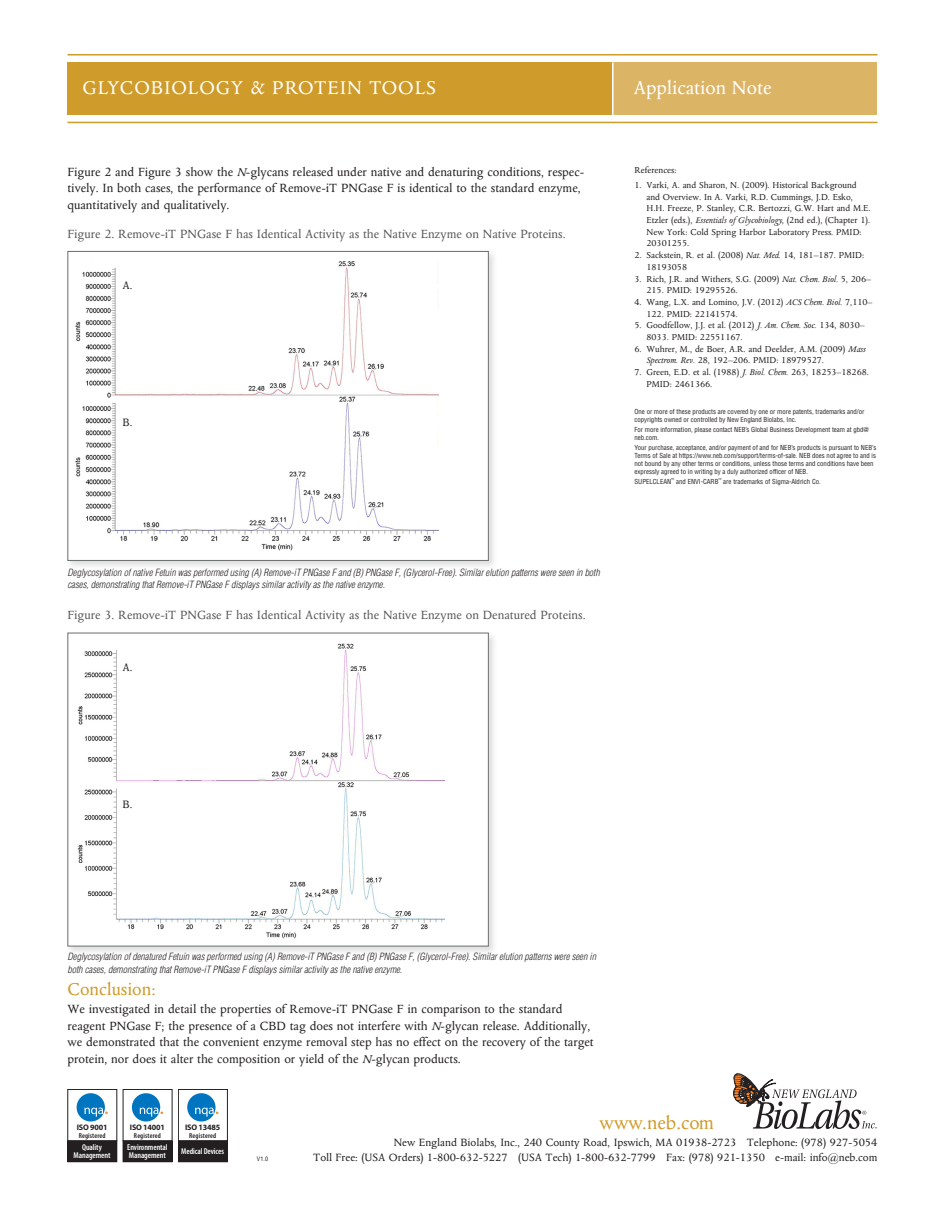
<style>
.page{position:relative;width:945px;height:1215px;background:#fff}
.page>*{position:absolute;margin:0;border:0;box-sizing:border-box;transform-origin:0 0}
.t1{font:21px "Columbus MT Pro";letter-spacing:.04em;color:#fff}
.t2{font:21px "Columbus MT Pro";letter-spacing:.015em;color:#fff}
.t3{font:21px "Columbus MT Pro";color:#cf9b2a}
.Subhead_1_Mkt_Sht_09{font:19.5px "Columbus MT Pro";color:#cf9b2a}
.Body_Text_Mkt_Sht_09{font:13.5px/16.5px "Columbus MT Pro";color:#231f20}
.Gel_Chart_Headers_09{font:13.5px "Columbus MT Pro";color:#57585a}
.Gel_Chart_Headers_09-2{font:12.15px "Columbus MT Pro";color:#231f20}
.t4{font:12px/15px "Columbus MT Pro";color:#231f20;text-align:right}
.Reference___s{font:9.75px/11.7px "Columbus MT Pro";color:#231f20}
.Caption_09{font:italic 300 condensed 9.75px/12.8px "Helvetica LT Std";color:#231f20}
.t5{font:600 condensed 8.55px/8.6px "Myriad Pro";letter-spacing:-.01em;color:#fff}
.t6{font:700 8.1px "Myriad Pro";letter-spacing:-.02em;color:#231f20}
.t7{font:600 condensed 7.2px "Myriad Pro";letter-spacing:.02em;color:#231f20}
.Backside_Body{font:condensed 6.75px/8.1px "Helvetica LT Std";color:#231f20}
.Footnote_Sheets_09{font:condensed 6.75px "Helvetica LT Std";color:#231f20}
.Footnote_Sheets_09-2{font:condensed 6px "Helvetica LT Std";color:#231f20}
.s1{font-style:italic}
</style>
<div class="page">
<div style="left:68px;top:62px;width:810px;height:53px;background:#dcb466"></div>
<hr style="left:68px;top:54px;width:810px;height:2px;background:#cf9b2a">
<hr style="left:68px;top:122px;width:810px;height:1px;background:#cf9b2a">
<div style="left:68px;top:62px;width:545px;height:53px;background:#cf9b2a"></div>
<hr style="left:612px;top:62px;width:2px;height:53px;background:#fff">
<div style="left:178px;top:1089px;width:50px;height:52px;border:1px solid #231f20"></div>
<div style="left:178px;top:1141px;width:49px;height:21px;background:#231f20"></div>
<div style="left:187px;top:1093px;width:29px;height:29px;background:#0075bf;border-radius:50%"></div>
<svg style="left:195px;top:1108px;width:23px;height:9px"></svg>
<div style="left:123px;top:1089px;width:49px;height:52px;border:1px solid #231f20"></div>
<div style="left:123px;top:1141px;width:49px;height:21px;background:#231f20"></div>
<div style="left:132px;top:1093px;width:28px;height:29px;background:#0075bf;border-radius:50%"></div>
<svg style="left:140px;top:1108px;width:23px;height:9px"></svg>
<div style="left:68px;top:1089px;width:49px;height:52px;border:1px solid #231f20"></div>
<div style="left:68px;top:1141px;width:49px;height:21px;background:#231f20"></div>
<div style="left:77px;top:1093px;width:28px;height:29px;background:#0075bf;border-radius:50%"></div>
<svg style="left:84px;top:1108px;width:24px;height:9px"></svg>
<svg style="left:734px;top:1074px;width:143px;height:55px"></svg>
<div style="left:66px;top:249px;width:432px;height:321px;background:#a8a9ad;opacity:.39"></div>
<div style="left:67px;top:251px;width:422px;height:310px;background:#fff;border:1px solid #6c6d70"></div>
<img style="left:75px;top:261px;width:364px;height:290px">
<div style="left:119px;top:267px;width:206px;height:32px;background:#fff"></div>
<div style="left:123px;top:321px;width:162px;height:19px;background:#fff"></div>
<div style="left:120px;top:426px;width:169px;height:19px;background:#fff"></div>
<div style="left:66px;top:631px;width:432px;height:325px;background:#a8a9ad;opacity:.39"></div>
<div style="left:67px;top:633px;width:422px;height:313px;background:#fff;border:1px solid #6c6d70"></div>
<img style="left:77px;top:643px;width:368px;height:296px">
<div style="left:124px;top:644px;width:125px;height:52px;background:#fff"></div>
<div style="left:125px;top:711px;width:168px;height:22px;background:#fff"></div>
<div style="left:122px;top:812px;width:174px;height:23px;background:#fff"></div>
<h1 class="t1" style="left:83px;top:77px;width:355px">GLYCOBIOLOGY &amp; PROTEIN TOOLS</h1>
<h1 class="t2" style="left:634px;top:77px;width:140px">Application Note</h1>
<p class="Body_Text_Mkt_Sht_09" style="left:68px;top:164px;width:518px">Figure 2 and Figure 3 show the <span class="s1">N</span>-glycans released under native and denaturing conditions, respec&shy;tively. In both cases, the performance of Remove-iT PNGase F is identical to the standard enzyme, quantitatively and qualitatively.</p>
<p class="Gel_Chart_Headers_09" style="left:68px;top:226px;width:500px">Figure 2. Remove-iT PNGase F has Identical Activity as the Native Enzyme on Native Proteins.</p>
<p class="Gel_Chart_Headers_09-2" style="left:123px;top:279px;width:11px">A.</p>
<p class="Gel_Chart_Headers_09-2" style="left:123px;top:416px;width:11px">B.</p>
<p class="Caption_09" style="left:68px;top:566px;width:534px">Deglycosylation of native Fetuin was performed using (A) Remove-iT PNGase F and (B) PNGase F, (Glycerol-Free). Similar elution patterns were seen in both cases, demonstrating that Remove-iT PNGase F displays similar activity as the native enzyme.</p>
<p class="Gel_Chart_Headers_09" style="left:68px;top:607px;width:520px">Figure 3. Remove-iT PNGase F has Identical Activity as the Native Enzyme on Denatured Proteins.</p>
<p class="Gel_Chart_Headers_09-2" style="left:123px;top:661px;width:11px">A.</p>
<p class="Reference___s" style="left:634px;top:165px;width:44px">References:</p>
<p class="Reference___s" style="left:646px;top:179px;width:226px;text-indent:-12px">1. Varki, A. and Sharon, N. (2009). Historical Background and Overview. In A. Varki, R.D. Cummings, J.D. Esko, H.H. Freeze, P. Stanley, C.R. Bertozzi, G.W. Hart and M.E.<br>Etzler (eds.), <span class="s1">Essentials of Glycobiology</span>, (2nd ed.), (Chapter 1).<br>New York: Cold Spring Harbor Laboratory Press. PMID:<br>20301255.</p>
<p class="Reference___s" style="left:646px;top:250px;width:219px;text-indent:-12px">2. Sackstein, R. et al. (2008) <span class="s1">Nat. Med.</span> 14, 181–187. PMID:<br>18193058</p>
<p class="Reference___s" style="left:646px;top:273px;width:226px;text-indent:-12px">3. Rich, J.R. and Withers, S.G. (2009) <span class="s1">Nat. Chem. Biol.</span> 5, 206–<br>215. PMID: 19295526.</p>
<p class="Reference___s" style="left:646px;top:296px;width:227px;text-indent:-12px">4. Wang, L.X. and Lomino, J.V. (2012) <span class="s1">ACS Chem. Biol.</span> 7,110–<br>122. PMID: 22141574.</p>
<p class="Reference___s" style="left:646px;top:320px;width:220px;text-indent:-12px">5. Goodfellow, J.J. et al. (2012) <span class="s1">J. Am. Chem. Soc.</span> 134, 8030–<br>8033. PMID: 22551167.</p>
<p class="Reference___s" style="left:646px;top:343px;width:220px;text-indent:-12px">6. Wuhrer, M., de Boer, A.R. and Deelder, A.M. (2009) <span class="s1">Mass<br>Spectrom. Rev.</span> 28, 192–206. PMID: 18979527.</p>
<p class="Reference___s" style="left:647px;top:367px;width:224px;text-indent:-12px">7. Green, E.D. et al. (1988) <span class="s1">J. Biol. Chem.</span> 263, 18253–18268.<br>PMID: 2461366.</p>
<p class="Backside_Body" style="left:634px;top:408px;width:231px">One or more of these products are covered by one or more patents, trademarks and/or copyrights owned or controlled by New England Biolabs, Inc.</p>
<p class="Backside_Body" style="left:634px;top:425px;width:236px">For more information, please contact NEB’s Global Business Development team at gbd@ neb.com.</p>
<p class="Backside_Body" style="left:634px;top:443px;width:243px">Your purchase, acceptance, and/or payment of and for NEB’s products is pursuant to NEB’s Terms of Sale at https://www.neb.com/support/terms-of-sale. NEB does not agree to and is not bound by any other terms or conditions, unless those terms and conditions have been expressly agreed to in writing by a duly authorized officer of NEB.</p>
<p class="Footnote_Sheets_09" style="left:634px;top:477px;width:188px">SUPELCLEAN<sup>™</sup> and ENVI-CARB<sup>™</sup> are trademarks of Sigma-Aldrich Co.</p>
<p class="Gel_Chart_Headers_09-2" style="left:123px;top:798px;width:11px">B.</p>
<p class="Caption_09" style="left:68px;top:950px;width:530px">Deglycosylation of denatured Fetuin was performed using (A) Remove-iT PNGase F and (B) PNGase F, (Glycerol-Free). Similar elution patterns were seen in both cases, demonstrating that Remove-iT PNGase F displays similar activity as the native enzyme.</p>
<p class="Subhead_1_Mkt_Sht_09" style="left:68px;top:979px;width:90px">Conclusion:</p>
<p class="Body_Text_Mkt_Sht_09" style="left:68px;top:1001px;width:528px">We investigated in detail the properties of Remove-iT PNGase F in comparison to the standard reagent PNGase F; the presence of a CBD tag does not interfere with <span class="s1">N</span>-glycan release. Additionally, we demonstrated that the convenient enzyme removal step has no effect on the recovery of the target protein, nor does it alter the composition or yield of the <span class="s1">N</span>-glycan products.</p>
<p class="t6" style="left:77px;top:1122px;width:32px">ISO 9001</p>
<p class="t7" style="left:79px;top:1132px;width:28px">Registered</p>
<p class="t5" style="left:74px;top:1143px;width:38px;text-align:center">Quality<br>Management</p>
<p class="t6" style="left:130px;top:1122px;width:37px">ISO 14001</p>
<p class="t7" style="left:134px;top:1132px;width:28px">Registered</p>
<p class="t5" style="left:127px;top:1143px;width:42px">Environmental<br>Management</p>
<p class="t6" style="left:185px;top:1122px;width:37px">ISO 13485</p>
<p class="t7" style="left:189px;top:1132px;width:28px">Registered</p>
<p class="t5" style="left:181px;top:1147px;width:44px">Medical Devices</p>
<p class="Footnote_Sheets_09-2" style="left:257px;top:1155px;width:13px">V1.0</p>
<h1 class="t3" style="left:600px;top:1112px;width:116px">www.neb.com</h1>
<p class="t4" style="left:313px;top:1135px;width:566px">New England Biolabs, Inc., 240 County Road, Ipswich, MA 01938-2723 Telephone: (978) 927-5054<br>Toll Free: (USA Orders) 1-800-632-5227 (USA Tech) 1-800-632-7799 Fax: (978) 921-1350 e-mail: info@neb.com</p>
</div>
